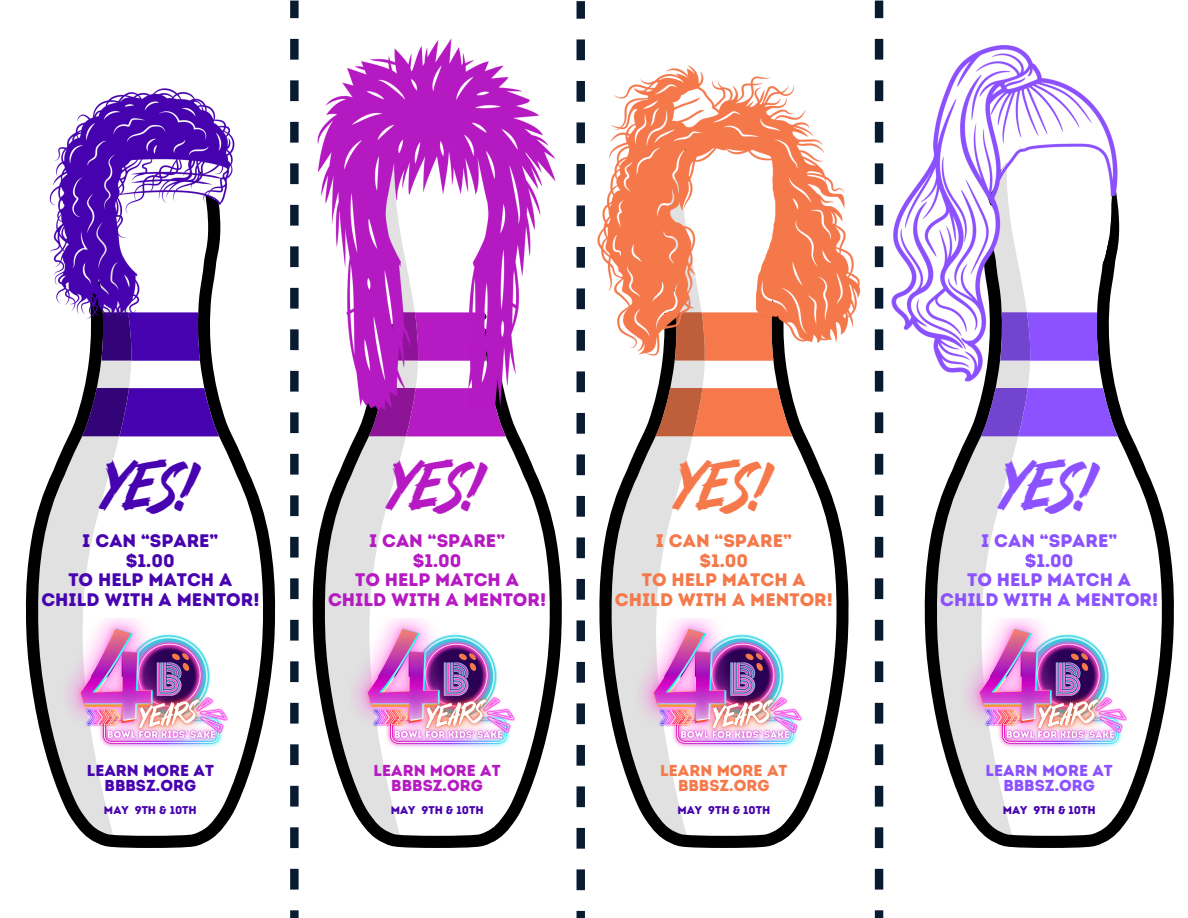
<style>
.page{position:relative;width:1188px;height:918px;background:#fff}
.page>*{position:absolute;margin:0;border:0;box-sizing:border-box;transform-origin:0 0}
.t1{font:48.9px "Dark Distance";color:#4703af}
.t2{font:48.9px "Dark Distance";color:#b61ac2}
.t3{font:48.9px "Dark Distance";color:#f5794b}
.t4{font:48.9px "Dark Distance";color:#8c52ff}
.t5{font:18.15px/19.5px "Intro Rust Base";color:#4703af;text-align:center}
.t6{font:18.15px/19.5px "Intro Rust Base";color:#b61ac2;text-align:center}
.t7{font:18.15px/19.5px "Intro Rust Base";color:#f5794b;text-align:center}
.t8{font:18.15px/19.5px "Intro Rust Base";color:#8c52ff;text-align:center}
.t9{font:15.9px/14.9px "Intro Rust Base";color:#4703af;text-align:center}
.t10{font:15.9px/14.9px "Intro Rust Base";color:#b61ac2;text-align:center}
.t11{font:15.9px/14.9px "Intro Rust Base";color:#f5794b;text-align:center}
.t12{font:15.9px/14.9px "Intro Rust Base";color:#8c52ff;text-align:center}
.t13{font:11.25px "Intro Rust Base";color:#4703af}
</style>
<div class="page">
<svg style="left:26px;top:421px;width:249px;height:427px"></svg>
<svg style="left:131px;top:343px;width:88px;height:93px"></svg>
<svg style="left:38px;top:343px;width:93px;height:493px"></svg>
<svg style="left:312px;top:421px;width:250px;height:427px"></svg>
<svg style="left:324px;top:421px;width:94px;height:415px"></svg>
<svg style="left:599px;top:423px;width:250px;height:425px"></svg>
<svg style="left:611px;top:421px;width:94px;height:415px"></svg>
<svg style="left:924px;top:399px;width:250px;height:449px"></svg>
<svg style="left:1030px;top:391px;width:88px;height:45px;background:#804be8"></svg>
<svg style="left:936px;top:391px;width:94px;height:445px"></svg>
<img style="left:63px;top:618px;width:174px;height:136px">
<img style="left:350px;top:618px;width:174px;height:136px">
<img style="left:636px;top:618px;width:175px;height:136px">
<img style="left:962px;top:618px;width:174px;height:136px">
<svg style="left:363px;top:421px;width:149px;height:15px;background:#9616a0"></svg>
<svg style="left:655px;top:367px;width:145px;height:69px"></svg>
<img style="left:182px;top:38px;width:510px;height:383px">
<img style="left:525px;top:55px;width:250px;height:312px">
<img style="left:775px;top:39px;width:345px;height:352px">
<img style="left:49px;top:61px;width:289px;height:282px">
<svg style="left:290px;top:1px;width:9px;height:917px"></svg>
<svg style="left:577px;top:1px;width:8px;height:917px"></svg>
<svg style="left:875px;top:1px;width:8px;height:917px"></svg>
<p class="t1" style="left:104px;top:449px;width:95px">YES!</p>
<p class="t2" style="left:391px;top:449px;width:95px">YES!</p>
<h1 class="t3" style="left:677px;top:449px;width:95px">YES!</h1>
<h2 class="t4" style="left:1003px;top:449px;width:95px">YES!</h2>
<h1 class="t5" style="left:41px;top:531px;width:219px">I CAN “SPARE”<br>$1.00<br>TO HELP MATCH A<br>CHILD WITH A MENTOR!</h1>
<h2 class="t6" style="left:328px;top:531px;width:219px">I CAN “SPARE”<br>$1.00<br>TO HELP MATCH A<br>CHILD WITH A MENTOR!</h2>
<p class="t7" style="left:615px;top:531px;width:219px">I CAN “SPARE”<br>$1.00<br>TO HELP MATCH A<br>CHILD WITH A MENTOR!</p>
<h3 class="t8" style="left:940px;top:531px;width:219px">I CAN “SPARE”<br>$1.00<br>TO HELP MATCH A<br>CHILD WITH A MENTOR!</h3>
<p class="t9" style="left:87px;top:763px;width:129px">LEARN MORE AT<br>BBBSZ.ORG</p>
<h3 class="t13" style="left:104px;top:804px;width:94px">MAY 9TH &amp; 10TH</h3>
<p class="t10" style="left:374px;top:763px;width:129px">LEARN MORE AT<br>BBBSZ.ORG</p>
<p class="t11" style="left:660px;top:763px;width:129px">LEARN MORE AT<br>BBBSZ.ORG</p>
<h1 class="t12" style="left:986px;top:763px;width:129px">LEARN MORE AT<br>BBBSZ.ORG</h1>
<h2 class="t13" style="left:391px;top:804px;width:94px">MAY 9TH &amp; 10TH</h2>
<p class="t13" style="left:677px;top:804px;width:94px">MAY 9TH &amp; 10TH</p>
<h3 class="t13" style="left:1003px;top:804px;width:94px">MAY 9TH &amp; 10TH</h3>
</div>
